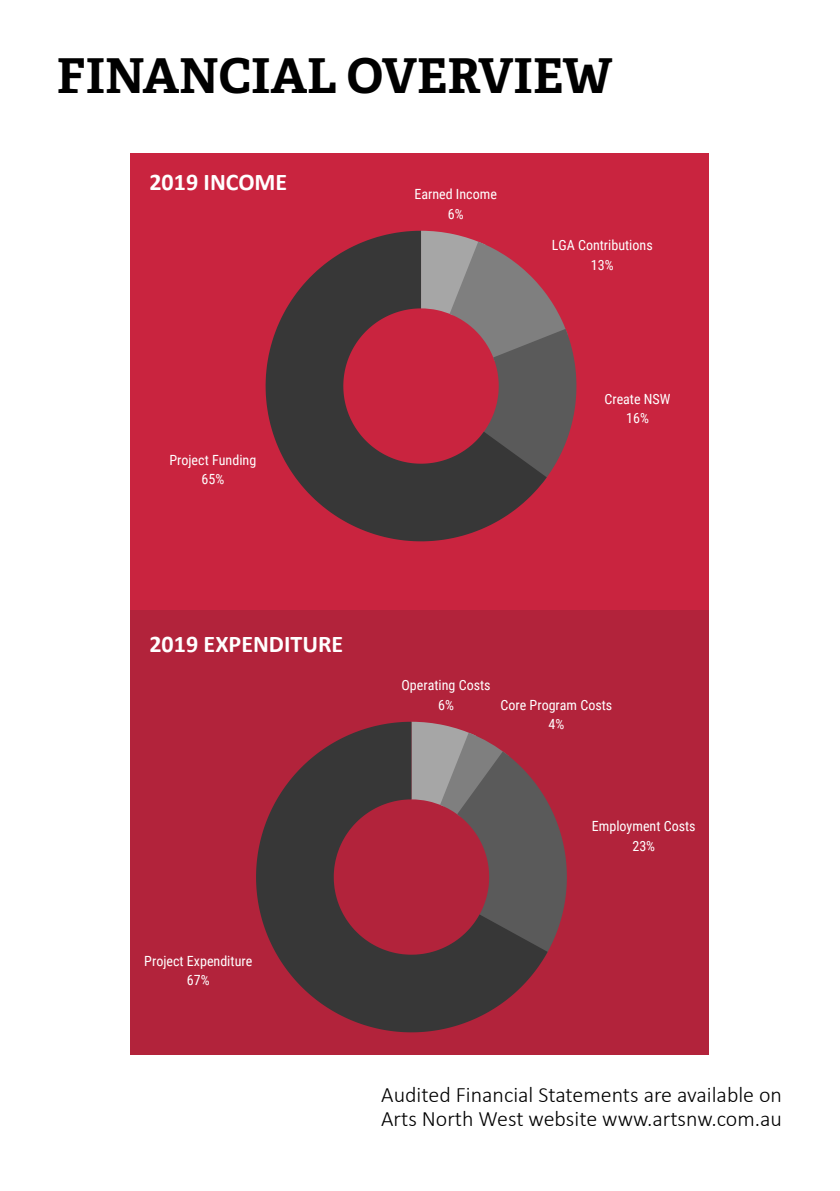
<style>
.page{position:relative;width:840px;height:1191px;background:#fff}
.page>*{position:absolute;margin:0;border:0;box-sizing:border-box;transform-origin:0 0}
.t1{font:700 48px "Adelle PE";color:#000}
.t2{font:700 24px "Calibri";color:#fff}
.t3{font:300 22px/24px "Calibri";color:#000}
.t4{font:14px/19.6px "Roboto Condensed";color:#fff;text-align:center}
</style>
<div class="page">
<div style="left:130px;top:153px;width:579px;height:901px;background:#c9243f"></div>
<div style="left:130px;top:610px;width:579px;height:444px;background:#b2233b"></div>
<svg style="left:546px;top:294px;width:30px;height:185px"></svg>
<svg style="left:265px;top:231px;width:281px;height:310px"></svg>
<svg style="left:547px;top:801px;width:19px;height:152px"></svg>
<svg style="left:256px;top:721px;width:291px;height:311px"></svg>
<h1 class="t1" style="left:57px;top:41px;width:557px">FINANCIAL OVERVIEW</h1>
<h2 class="t2" style="left:149px;top:165px;width:139px">2019 INCOME</h2>
<p class="t4" style="left:169px;top:449px;width:88px">Project Funding<br>65%</p>
<p class="t4" style="left:414px;top:184px;width:84px">Earned Income<br>6%</p>
<p class="t4" style="left:551px;top:235px;width:102px">LGA Contributions<br>13%</p>
<p class="t4" style="left:604px;top:388px;width:68px">Create NSW<br>16%</p>
<h2 class="t2" style="left:149px;top:627px;width:195px">2019 EXPENDITURE</h2>
<p class="t4" style="left:401px;top:675px;width:91px">Operating Costs<br>6%</p>
<p class="t4" style="left:500px;top:694px;width:113px">Core Program Costs<br>4%</p>
<p class="t4" style="left:591px;top:816px;width:105px">Employment Costs<br>23%</p>
<p class="t4" style="left:144px;top:950px;width:109px">Project Expenditure<br>67%</p>
<h3 class="t3" style="left:381px;top:1082px;width:402px">Audited Financial Statements are available on<br>Arts North West website www.artsnw.com.au</h3>
</div>
